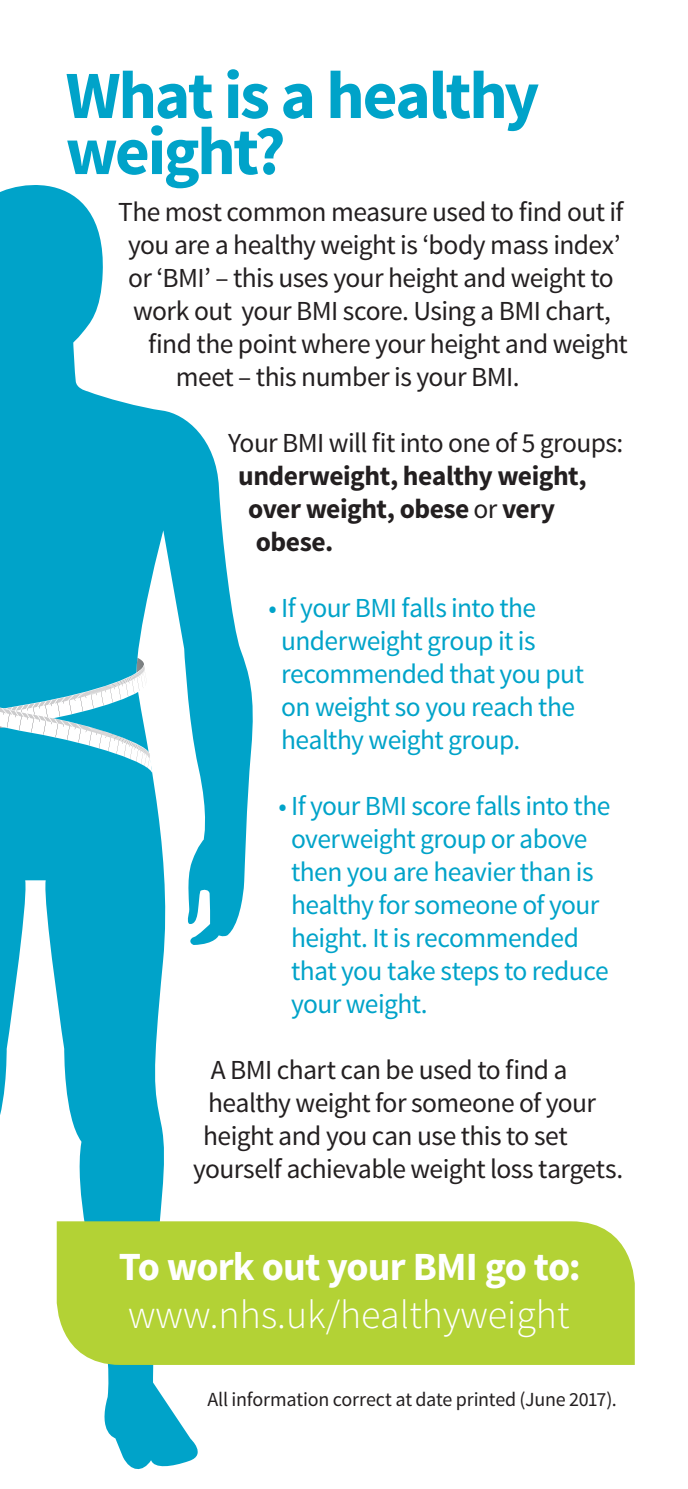
<style>
.page{position:relative;width:688px;height:1489px;background:#fff}
.page>*{position:absolute;margin:0;border:0;box-sizing:border-box;transform-origin:0 0}
.t1{font:700 67.5px/56px "Source Sans Pro";letter-spacing:-.04em;color:#00a3c9}
.t2{font:300 40px "Source Sans Pro";color:#fff}
.t3{font:700 40px "Source Sans Pro";letter-spacing:-.02em;color:#fff}
.t4{font:27.5px "Source Sans Pro";letter-spacing:-.02em;color:#231f20}
.t5{font:27.5px/33px "Source Sans Pro";letter-spacing:-.02em;color:#00a3c9}
.t6{font:700 27.5px/33px "Source Sans Pro";letter-spacing:-.02em;color:#231f20}
.t7{font:20px "Source Sans Pro";letter-spacing:-.01em;color:#231f20}
.s1{font-weight:400}
</style>
<div class="page">
<svg style="left:0;top:185px;width:253px;height:1283px;fill:#00a3c9"></svg>
<svg style="left:0;top:645px;width:152px;height:128px"></svg>
<div style="left:57px;top:1221px;width:577px;height:143px;background:#b3d235"></div>
<h1 class="t1" style="left:66px;top:70px;width:475px">What is a healthy weight?</h1>
<p class="t4" style="left:118px;top:194px;width:507px">The most common measure used to find out if</p>
<p class="t4" style="left:128px;top:227px;width:494px">you are a healthy weight is ‘body mass index’</p>
<p class="t4" style="left:128px;top:260px;width:487px">or ‘BMI’ – this uses your height and weight to</p>
<p class="t4" style="left:133px;top:293px;width:479px">work out your BMI score. Using a BMI chart,</p>
<p class="t4" style="left:148px;top:326px;width:481px">find the point where your height and weight</p>
<p class="t4" style="left:176px;top:359px;width:345px">meet – this number is your BMI.</p>
<p class="t4" style="left:228px;top:425px;width:396px">Your BMI will fit into one of 5 groups:</p>
<p class="t6" style="left:248px;top:460px;width:340px;text-indent:-10px">underweight, healthy weight, over weight, obese <span class="s1">or</span> very obese.</p>
<p class="t5" style="left:281px;top:591px;width:304px;text-indent:-13px">• If your BMI falls into the underweight group it is recommended that you put on weight so you reach the healthy weight group.</p>
<p class="t5" style="left:291px;top:789px;width:321px;text-indent:-13px">• If your BMI score falls into the overweight group or above then you are heavier than is healthy for someone of your height. It is recommended that you take steps to reduce your weight.</p>
<p class="t4" style="left:211px;top:1052px;width:358px">A BMI chart can be used to find a</p>
<p class="t4" style="left:208px;top:1085px;width:389px">healthy weight for someone of your</p>
<p class="t4" style="left:203px;top:1118px;width:366px">height and you can use this to set</p>
<p class="t4" style="left:193px;top:1151px;width:431px">yourself achievable weight loss targets.</p>
<h2 class="t3" style="left:119px;top:1240px;width:463px">To work out your BMI go to:</h2>
<h2 class="t2" style="left:128px;top:1289px;width:443px">www.nhs.uk/healthyweight</h2>
<p class="t7" style="left:207px;top:1386px;width:411px">All information correct at date printed (June 2017).</p>
</div>
